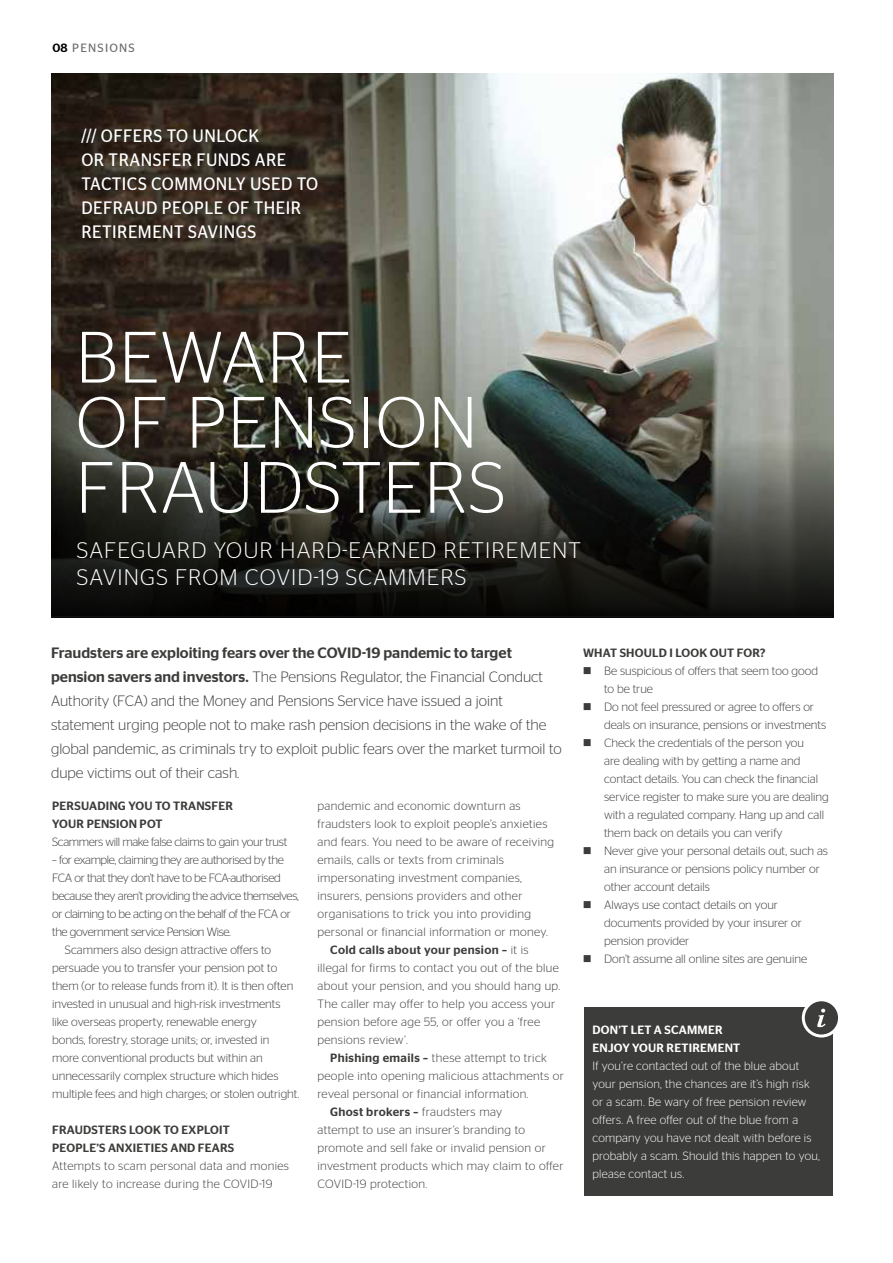
<style>
.page{position:relative;width:893px;height:1263px;background:#fff}
.page>*{position:absolute;margin:0;border:0;box-sizing:border-box;transform-origin:0 0}
.t1{font:300 72.45px/65.1px "Stag Sans";letter-spacing:.02em;color:#fff}
.t2{font:300 22.5px/27px "Stag Sans";letter-spacing:.05em;color:#fff}
.t3{font:18px/24px "Stag Sans";letter-spacing:.03em;color:#fff;scale:.94 1}
.t4{font:300 15px/24px "Stag Sans";color:#3c3c3b}
.t5{font:300 12px/18px "Stag Sans";color:#3c3c3b}
.t6{font:300 12px/18px "Stag Sans";letter-spacing:.03em;color:#3c3c3b}
.t7{font:300 12px "Stag Sans";letter-spacing:-.03em;color:#3c3c3b}
.t8{font:300 12px/18px "Stag Sans";letter-spacing:.02em;color:#fff}
.t9{font:500 12px/18px "Stag Sans";letter-spacing:.02em;color:#3c3c3b}
.t10{font:500 12px/18px "Stag Sans";letter-spacing:.02em;color:#fff}
.t11{font:12px "Stag Sans";letter-spacing:.1em;color:#706f6f}
.s1{font-weight:500;color:#000}
.s2{font-weight:500}
.s3{font-weight:300}
</style>
<div class="page">
<img style="left:51px;top:73px;width:782px;height:366px">
<svg style="left:51px;top:439px;width:782px;height:178px;background:#262722"></svg>
<div style="left:584px;top:1007px;width:248px;height:188px;background:#3c3c3b"></div>
<div style="left:803px;top:1000px;width:36px;height:36px;background:#3c3c3b;border-radius:50%"></div>
<div style="left:802px;top:998px;width:39px;height:39px;border:3px solid #fff;border-radius:50%"></div>
<svg style="left:817px;top:1009px;width:9px;height:18px"></svg>
<p class="t11" style="left:53px;top:41px;width:84px"><span class="s1">08</span> PENSIONS</p>
<h3 class="t3" style="left:81px;top:124px;width:254px">/// OFFERS TO UNLOCK<br>OR TRANSFER FUNDS ARE<br>TACTICS COMMONLY USED TO<br>DEFRAUD PEOPLE OF THEIR<br>RETIREMENT SAVINGS</h3>
<h1 class="t1" style="left:76px;top:324px;width:431px">BEWARE<br>OF PENSION<br>FRAUDSTERS</h1>
<h2 class="t2" style="left:77px;top:536px;width:506px">SAFEGUARD YOUR HARD-EARNED RETIREMENT<br>SAVINGS FROM COVID-19 SCAMMERS</h2>
<p class="t4" style="left:51px;top:641px;width:512px"><span class="s2">Fraudsters are exploiting fears over the COVID-19 pandemic to target pension savers and investors.</span> The Pensions Regulator, the Financial Conduct Authority (FCA) and the Money and Pensions Service have issued a joint statement urging people not to make rash pension decisions in the wake of the global pandemic, as criminals try to exploit public fears over the market turmoil to dupe victims out of their cash.</p>
<p class="t9" style="left:52px;top:797px;width:182px">PERSUADING YOU TO TRANSFER<br>YOUR PENSION POT</p>
<p class="t7" style="left:52px;top:835px;width:237px">Scammers will make false claims to gain your trust</p>
<p class="t7" style="left:52px;top:853px;width:233px">– for example, claiming they are authorised by the</p>
<p class="t7" style="left:52px;top:871px;width:230px">FCA or that they don’t have to be FCA-authorised</p>
<p class="t7" style="left:52px;top:889px;width:248px">because they aren’t providing the advice themselves,</p>
<p class="t7" style="left:52px;top:907px;width:240px">or claiming to be acting on the behalf of the FCA or</p>
<p class="t7" style="left:52px;top:925px;width:180px">the government service Pension Wise.</p>
<p class="t5" style="left:65px;top:941px;width:208px">Scammers also design attractive offers to</p>
<p class="t5" style="left:52px;top:959px;width:227px">persuade you to transfer your pension pot to</p>
<p class="t5" style="left:52px;top:977px;width:243px">them (or to release funds from it). It is then often</p>
<p class="t5" style="left:52px;top:995px;width:230px">invested in unusual and high-risk investments</p>
<p class="t5" style="left:52px;top:1013px;width:206px">like overseas property, renewable energy</p>
<p class="t5" style="left:52px;top:1031px;width:219px">bonds, forestry, storage units; or, invested in</p>
<p class="t5" style="left:52px;top:1049px;width:212px">more conventional products but within an</p>
<p class="t5" style="left:52px;top:1067px;width:228px">unnecessarily complex structure which hides</p>
<p class="t5" style="left:52px;top:1085px;width:249px">multiple fees and high charges; or stolen outright.</p>
<p class="t9" style="left:52px;top:1121px;width:184px">FRAUDSTERS LOOK TO EXPLOIT<br>PEOPLE’S ANXIETIES AND FEARS</p>
<p class="t6" style="left:52px;top:1157px;width:238px">Attempts to scam personal data and monies are likely to increase during the COVID-19</p>
<p class="t6" style="left:317px;top:797px;width:205px">pandemic and economic downturn as</p>
<p class="t6" style="left:317px;top:815px;width:231px">fraudsters look to exploit people’s anxieties</p>
<p class="t6" style="left:317px;top:833px;width:238px">and fears. You need to be aware of receiving</p>
<p class="t6" style="left:317px;top:851px;width:188px">emails, calls or texts from criminals</p>
<p class="t6" style="left:317px;top:869px;width:206px">impersonating investment companies,</p>
<p class="t6" style="left:317px;top:887px;width:207px">insurers, pensions providers and other</p>
<p class="t6" style="left:317px;top:905px;width:215px">organisations to trick you into providing</p>
<p class="t6" style="left:317px;top:923px;width:232px">personal or financial information or money.</p>
<p class="t9" style="left:330px;top:941px;width:200px">Cold calls about your pension – <span class="s3">it is</span></p>
<p class="t6" style="left:317px;top:959px;width:243px">illegal for firms to contact you out of the blue</p>
<p class="t6" style="left:317px;top:977px;width:244px">about your pension, and you should hang up.</p>
<p class="t6" style="left:317px;top:995px;width:239px">The caller may offer to help you access your</p>
<p class="t6" style="left:317px;top:1013px;width:224px">pension before age 55, or offer you a ‘free</p>
<p class="t6" style="left:317px;top:1031px;width:92px">pensions review’.</p>
<p class="t6" style="left:330px;top:1049px;width:218px"><span class="s2">Phishing emails –</span> these attempt to trick</p>
<p class="t6" style="left:317px;top:1067px;width:248px">people into opening malicious attachments or</p>
<p class="t6" style="left:317px;top:1085px;width:213px">reveal personal or financial information.</p>
<p class="t9" style="left:330px;top:1103px;width:173px">Ghost brokers – <span class="s3">fraudsters may</span></p>
<p class="t6" style="left:317px;top:1121px;width:209px">attempt to use an insurer’s branding to</p>
<p class="t6" style="left:317px;top:1139px;width:230px">promote and sell fake or invalid pension or</p>
<p class="t6" style="left:317px;top:1157px;width:248px">investment products which may claim to offer</p>
<p class="t6" style="left:317px;top:1175px;width:111px">COVID-19 protection.</p>
<p class="t9" style="left:583px;top:644px;width:184px">WHAT SHOULD I LOOK OUT FOR?</p>
<p class="t5" style="left:604px;top:662px;width:215px;text-indent:-21px">■ Be suspicious of offers that seem too good to be true</p>
<p class="t5" style="left:604px;top:698px;width:224px;text-indent:-21px">■ Do not feel pressured or agree to offers or deals on insurance, pensions or investments</p>
<p class="t5" style="left:604px;top:734px;width:226px;text-indent:-21px">■ Check the credentials of the person you<br>are dealing with by getting a name and contact details. You can check the financial service register to make sure you are dealing with a regulated company. Hang up and call them back on details you can verify</p>
<p class="t5" style="left:604px;top:842px;width:225px;text-indent:-21px">■ Never give your personal details out, such as an insurance or pensions policy number or other account details</p>
<p class="t5" style="left:604px;top:896px;width:199px;text-indent:-21px">■ Always use contact details on your documents provided by your insurer or pension provider</p>
<p class="t5" style="left:583px;top:950px;width:226px">■ Don’t assume all online sites are genuine</p>
<p class="t10" style="left:593px;top:1021px;width:149px">DON’T LET A SCAMMER<br>ENJOY YOUR RETIREMENT</p>
<p class="t8" style="left:592px;top:1057px;width:229px">If you’re contacted out of the blue about your pension, the chances are it’s high risk or a scam. Be wary of free pension review offers. A free offer out of the blue from a company you have not dealt with before is probably a scam. Should this happen to you, please contact us.</p>
</div>
